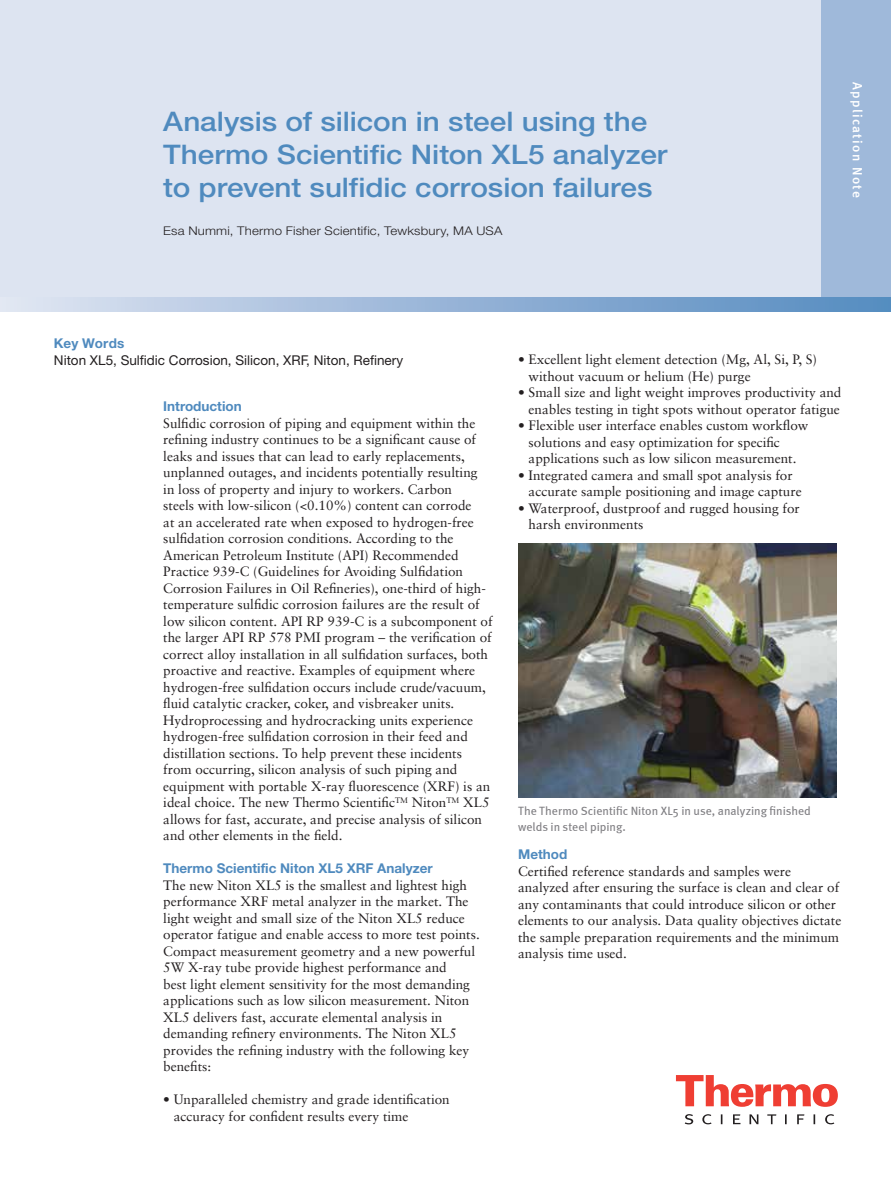
<style>
.page{position:relative;width:891px;height:1188px;background:#fff}
.page>*{position:absolute;margin:0;border:0;box-sizing:border-box;transform-origin:0 0}
.t1{font:500 27px/33px "Helvetica Neue";color:#4f8abe;scale:1.1 1}
.t2{font:13.5px/16.5px "Sabon LT";color:#231f20}
.t3{font:700 13.5px "Helvetica Neue";color:#4f8abe}
.t4{font:13.5px "Helvetica Neue";color:#231f20}
.t5{font:13.5px "Meta Medium LF";letter-spacing:.1em;color:#fff}
.t6{font:12px/16.5px "Meta";color:#807f83}
.t7{font:300 12px "Helvetica Neue";letter-spacing:.015em;color:#231f20;scale:1.1 1}
</style>
<div class="page">
<div style="left:0;top:0;width:891px;height:303px;background:#dde4f1"></div>
<div style="left:822px;top:0;width:69px;height:303px;background:#9fb9da"></div>
<svg style="left:0;top:297px;width:891px;height:15px;background:#99b6d8"></svg>
<svg style="left:676px;top:1075px;width:162px;height:32px"></svg>
<svg style="left:685px;top:1114px;width:149px;height:10px"></svg>
<img style="left:518px;top:544px;width:319px;height:254px">
<h1 class="t1" style="left:163px;top:105px;width:460px">Analysis of silicon in steel using the<br>Thermo Scientific Niton XL5 analyzer to prevent sulfidic corrosion failures</h1>
<p class="t7" style="left:163px;top:223px;width:310px">Esa Nummi, Thermo Fisher Scientific, Tewksbury, MA USA</p>
<p class="t5" style="left:865px;top:82px;width:117px;rotate:90deg">Application Note</p>
<p class="t3" style="left:54px;top:335px;width:72px">Key Words</p>
<p class="t4" style="left:54px;top:352px;width:351px">Niton XL5, Sulfidic Corrosion, Silicon, XRF, Niton, Refinery</p>
<p class="t3" style="left:163px;top:398px;width:80px">Introduction</p>
<p class="t2" style="left:163px;top:415px;width:331px">Sulfidic corrosion of piping and equipment within the refining industry continues to be a significant cause of leaks and issues that can lead to early replacements, unplanned outages, and incidents potentially resulting<br>in loss of property and injury to workers. Carbon<br>steels with low-silicon (&lt;0.10%) content can corrode<br>at an accelerated rate when exposed to hydrogen-free sulfidation corrosion conditions. According to the American Petroleum Institute (API) Recommended Practice 939-C (Guidelines for Avoiding Sulfidation Corrosion Failures in Oil Refineries), one-third of high&shy;temperature sulfidic corrosion failures are the result of low silicon content. API RP 939-C is a subcomponent of the larger API RP 578 PMI program – the verification of correct alloy installation in all sulfidation surfaces, both proactive and reactive. Examples of equipment where hydrogen-free sulfidation occurs include crude/vacuum, fluid catalytic cracker, coker, and visbreaker units.<br>Hydroprocessing and hydrocracking units experience hydrogen-free sulfidation corrosion in their feed and distillation sections. To help prevent these incidents from occurring, silicon analysis of such piping and equipment with portable X-ray fluorescence (XRF) is an ideal choice. The new Thermo Scientific<sup>TM</sup> Niton<sup>TM</sup> XL5 allows for fast, accurate, and precise analysis of silicon and other elements in the field.</p>
<p class="t3" style="left:163px;top:860px;width:271px">Thermo Scientific Niton XL5 XRF Analyzer</p>
<p class="t2" style="left:163px;top:877px;width:318px">The new Niton XL5 is the smallest and lightest high performance XRF metal analyzer in the market. The light weight and small size of the Niton XL5 reduce operator fatigue and enable access to more test points.<br>Compact measurement geometry and a new powerful 5W X-ray tube provide highest performance and<br>best light element sensitivity for the most demanding applications such as low silicon measurement. Niton XL5 delivers fast, accurate elemental analysis in demanding refinery environments. The Niton XL5 provides the refining industry with the following key benefits:</p>
<p class="t2" style="left:174px;top:1091px;width:278px;text-indent:-11px">• Unparalleled chemistry and grade identification accuracy for confident results every time</p>
<p class="t2" style="left:529px;top:351px;width:290px;text-indent:-11px">• Excellent light element detection (Mg, Al, Si, P, S) without vacuum or helium (He) purge</p>
<p class="t2" style="left:518px;top:384px;width:325px;text-align:right">• Small size and light weight improves productivity and enables testing in tight spots without operator fatigue</p>
<p class="t2" style="left:529px;top:417px;width:281px;text-indent:-11px">• Flexible user interface enables custom workflow solutions and easy optimization for specific applications such as low silicon measurement.</p>
<p class="t2" style="left:529px;top:467px;width:275px;text-indent:-11px">• Integrated camera and small spot analysis for accurate sample positioning and image capture</p>
<p class="t2" style="left:529px;top:500px;width:273px;text-indent:-11px">• Waterproof, dustproof and rugged housing for harsh environments</p>
<p class="t6" style="left:518px;top:802px;width:294px">The Thermo Scientific Niton XL5 in use, analyzing finished welds in steel piping.</p>
<p class="t3" style="left:518px;top:846px;width:51px">Method</p>
<p class="t2" style="left:518px;top:863px;width:325px">Certified reference standards and samples were analyzed after ensuring the surface is clean and clear of any contaminants that could introduce silicon or other elements to our analysis. Data quality objectives dictate the sample preparation requirements and the minimum analysis time used.</p>
</div>
